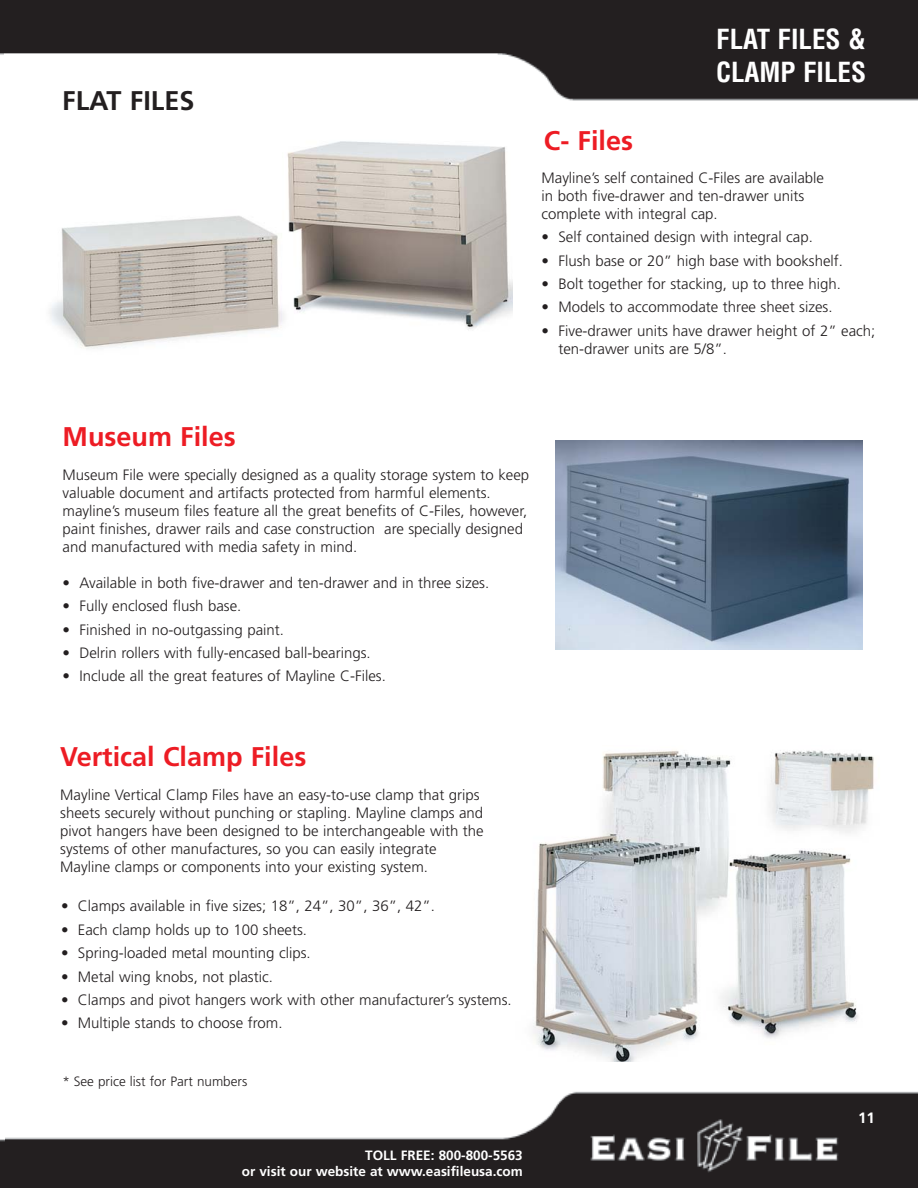
<style>
.page{position:relative;width:918px;height:1188px;background:#fff}
.page>*{position:absolute;margin:0;border:0;box-sizing:border-box;transform-origin:0 0}
.t1{font:700 27px "Frutiger";color:#ed1c24}
.t2{font:700 condensed 27px/32.4px "Helvetica";color:#fff}
.t3{font:700 27px "Frutiger";color:#231f20}
.t4{font:300 15px/18px "Frutiger";color:#231f20}
.t5{font:700 15px "Frutiger";color:#fff}
.t6{font:700 13.5px/16.2px "Frutiger";color:#fff;text-align:right}
.t7{font:300 13.5px "Frutiger";color:#231f20}
.s1{color:#fff}
</style>
<div class="page">
<img style="left:0;top:1137px;width:6px;height:51px">
<img style="left:6px;top:1091px;width:912px;height:97px">
<img style="left:3px;top:0;width:915px;height:101px">
<img style="left:0;top:0;width:3px;height:55px">
<img style="left:533px;top:750px;width:341px;height:312px">
<img style="left:49px;top:141px;width:463px;height:208px">
<img style="left:556px;top:441px;width:307px;height:208px">
<h1 class="t3" style="left:62px;top:90px;width:134px">FLAT FILES</h1>
<h1 class="t1" style="left:544px;top:130px;width:91px">C- Files</h1>
<h1 class="t2" style="left:716px;top:26px;width:151px">FLAT FILES &amp;<br>CLAMP FILES</h1>
<p class="t4" style="left:542px;top:170px;width:284px">Mayline’s self contained C-Files are available in both five-drawer and ten-drawer units complete with integral cap.</p>
<p class="t4" style="left:542px;top:229px;width:273px">• Self contained design with integral cap.</p>
<p class="t4" style="left:542px;top:253px;width:303px">• Flush base or 20” high base with bookshelf.</p>
<p class="t4" style="left:542px;top:276px;width:301px">• Bolt together for stacking, up to three high.</p>
<p class="t4" style="left:542px;top:299px;width:293px">• Models to accommodate three sheet sizes.</p>
<p class="t4" style="left:558px;top:323px;width:319px;text-indent:-17px">• Five-drawer units have drawer height of 2” each; ten-drawer units are 5/8”. <span class="s1">•</span></p>
<h1 class="t1" style="left:63px;top:425px;width:175px">Museum Files</h1>
<p class="t4" style="left:63px;top:467px;width:468px">Museum File were specially designed as a quality storage system to keep valuable document and artifacts protected from harmful elements. mayline’s museum files feature all the great benefits of C-Files, however, paint finishes, drawer rails and case construction are specially designed and manufactured with media safety in mind.</p>
<p class="t4" style="left:63px;top:575px;width:428px">• Available in both five-drawer and ten-drawer and in three sizes.</p>
<p class="t4" style="left:63px;top:598px;width:180px">• Fully enclosed flush base.</p>
<p class="t4" style="left:63px;top:622px;width:223px">• Finished in no-outgassing paint.</p>
<p class="t4" style="left:63px;top:645px;width:310px">• Delrin rollers with fully-encased ball-bearings.</p>
<p class="t4" style="left:63px;top:668px;width:325px">• Include all the great features of Mayline C-Files.</p>
<h1 class="t1" style="left:60px;top:746px;width:248px">Vertical Clamp Files</h1>
<p class="t4" style="left:60px;top:787px;width:425px">Mayline Vertical Clamp Files have an easy-to-use clamp that grips sheets securely without punching or stapling. Mayline clamps and pivot hangers have been designed to be interchangeable with the systems of other manufactures, so you can easily integrate Mayline clamps or components into your existing system.</p>
<p class="t4" style="left:61px;top:898px;width:375px">• Clamps available in five sizes; 18”, 24”, 30”, 36”, 42”.</p>
<p class="t4" style="left:61px;top:922px;width:248px">• Each clamp holds up to 100 sheets.</p>
<p class="t4" style="left:61px;top:945px;width:251px">• Spring-loaded metal mounting clips.</p>
<p class="t4" style="left:61px;top:969px;width:213px">• Metal wing knobs, not plastic.</p>
<p class="t4" style="left:61px;top:992px;width:452px">• Clamps and pivot hangers work with other manufacturer’s systems.</p>
<p class="t4" style="left:61px;top:1015px;width:223px">• Multiple stands to choose from.</p>
<p class="t7" style="left:62px;top:1075px;width:186px">* See price list for Part numbers</p>
<p class="t6" style="left:242px;top:1148px;width:282px">TOLL FREE: 800-800-5563<br>or visit our website at www.easifileusa.com</p>
<p class="t5" style="left:858px;top:1112px;width:18px">11</p>
</div>
